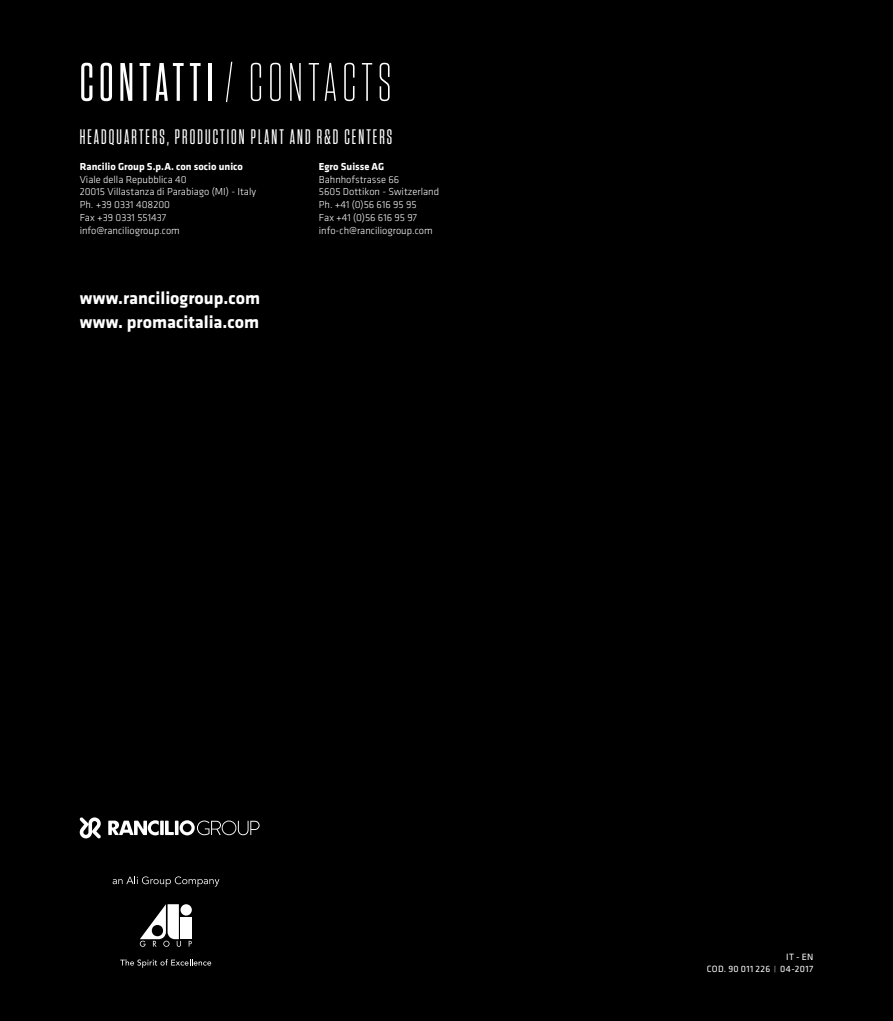
<style>
.page{position:relative;width:893px;height:1021px;background:#fff}
.page>*{position:absolute;margin:0;border:0;box-sizing:border-box;transform-origin:0 0}
.t1{font:300 54px "Tungsten Condensed";letter-spacing:.095em;color:#fff}
.t2{font:500 21px "Tungsten Condensed";letter-spacing:.1em;color:#fff}
.t3{font:700 18px/24px "Klavika";letter-spacing:.02em;color:#fff}
.t4{font:300 10.5px/12.8px "Klavika";color:#fff}
.t5{font:700 10.5px "Klavika";color:#fff}
.t6{font:9.45px/12px "Klavika";letter-spacing:.04em;color:#fff;text-align:right}
.s1{font-weight:500}
.s2{font-size:6.75px}
</style>
<div class="page">
<div style="left:0;top:0;width:893px;height:1020px;background:#000"></div>
<svg style="left:120px;top:959px;width:91px;height:8px"></svg>
<div style="left:181px;top:904px;width:11px;height:11px;background:#fff;border-radius:50%"></div>
<div style="left:181px;top:917px;width:11px;height:22px;background:#fff"></div>
<svg style="left:140px;top:904px;width:41px;height:42px"></svg>
<svg style="left:189px;top:940px;width:3px;height:6px"></svg>
<svg style="left:113px;top:876px;width:106px;height:11px"></svg>
<svg style="left:80px;top:817px;width:21px;height:21px"></svg>
<svg style="left:160px;top:820px;width:4px;height:15px"></svg>
<svg style="left:175px;top:820px;width:4px;height:15px"></svg>
<svg style="left:165px;top:820px;width:9px;height:15px"></svg>
<svg style="left:180px;top:820px;width:80px;height:15px"></svg>
<svg style="left:108px;top:820px;width:51px;height:15px"></svg>
<h1 class="t1" style="left:80px;top:57px;width:313px"><span class="s1">CONTATTI</span> / CONTACTS</h1>
<h2 class="t2" style="left:80px;top:127px;width:314px">HEADQUARTERS, PRODUCTION PLANT AND R&amp;D CENTERS</h2>
<p class="t5" style="left:80px;top:159px;width:165px">Rancilio Group S.p.A. con socio unico</p>
<p class="t4" style="left:80px;top:173px;width:178px">Viale della Repubblica 40<br>20015 Villastanza di Parabiago (MI) - Italy<br>Ph. +39 0331 408200<br>Fax +39 0331 551437 info@ranciliogroup.com</p>
<h3 class="t3" style="left:80px;top:285px;width:182px">www.ranciliogroup.com www. promacitalia.com</h3>
<p class="t5" style="left:319px;top:159px;width:67px">Egro Suisse AG</p>
<p class="t4" style="left:319px;top:173px;width:122px">Bahnhofstrasse 66<br>5605 Dottikon - Switzerland<br>Ph. +41 (0)56 616 95 95<br>Fax +41 (0)56 616 95 97 info-ch@ranciliogroup.com</p>
<p class="t6" style="left:707px;top:950px;width:108px">IT - EN<br>COD. 90 011 226 <span class="s2">|</span> 04-2017</p>
</div>
